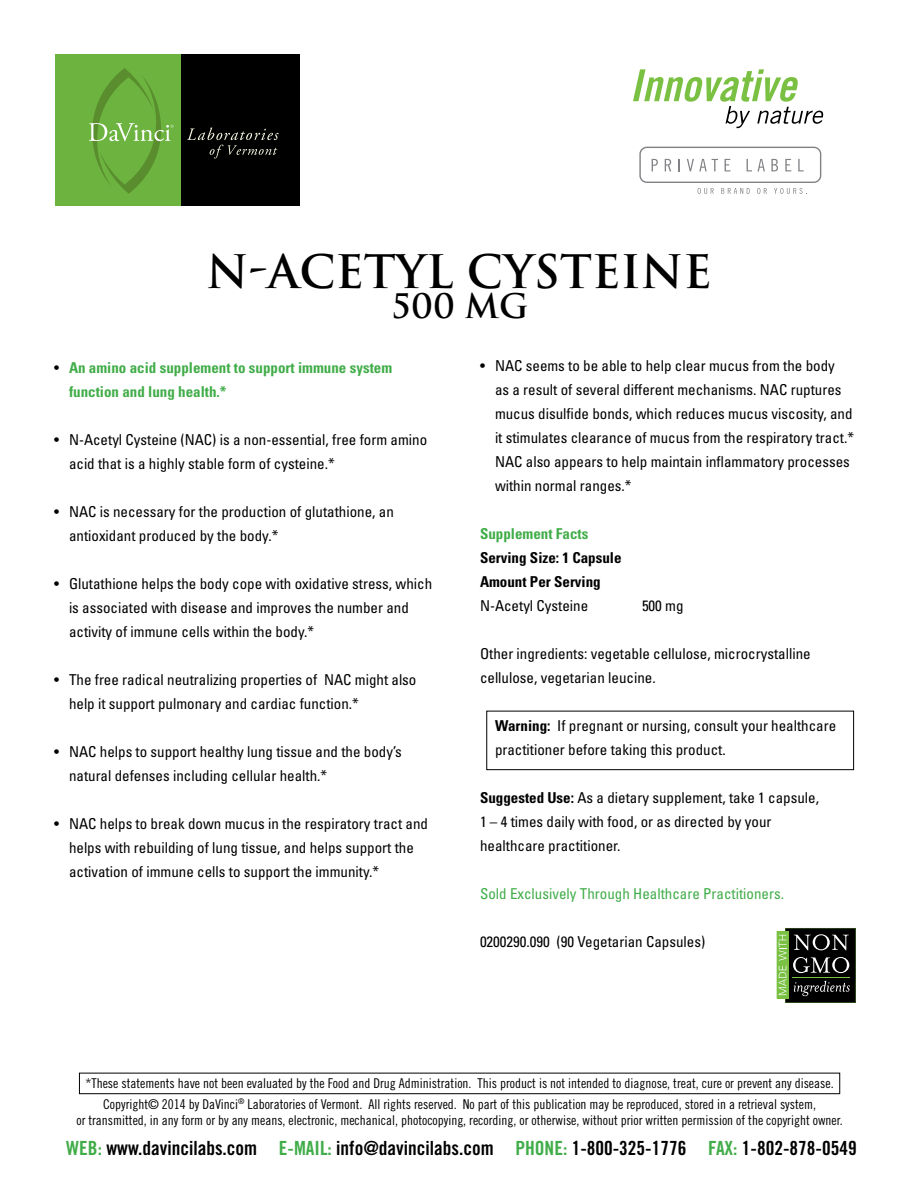
<style>
.page{position:relative;width:918px;height:1188px;background:#fff}
.page>*{position:absolute;margin:0;border:0;box-sizing:border-box;transform-origin:0 0}
.t1{font:700 45px "Trajan";color:#000}
.t2{font:700 33px "Trajan";color:#000}
.t3{font:19.5px "Trade Gothic Bold Cond Twenty";color:#000}
.t4{font:condensed 15px/24px "Univers";color:#000}
.t5{font:700 condensed 15px/24px "Univers";color:#41ad49}
.t6{font:condensed 15px "Univers";color:#41ad49}
.t7{font:700 condensed 15px/24px "Univers";color:#000}
.t8{font:13.5px/20.9px "Trade Gothic Cond Eighteen";color:#000;text-align:center}
.s1{font-weight:400;color:#000}
.s2{font-weight:700}
.s3{color:#41ad49}
</style>
<div class="page">
<div style="left:79px;top:1073px;width:761px;height:21px;border:1px solid #000"></div>
<div style="left:486px;top:711px;width:368px;height:59px;border:1px solid #000"></div>
<div style="left:639px;top:147px;width:182px;height:36px;border:1px solid #808285;border-radius:7px"></div>
<svg style="left:652px;top:159px;width:6px;height:12px"></svg>
<svg style="left:665px;top:159px;width:6px;height:12px"></svg>
<svg style="left:679px;top:159px;width:1px;height:12px"></svg>
<svg style="left:687px;top:159px;width:31px;height:12px"></svg>
<svg style="left:725px;top:159px;width:5px;height:12px"></svg>
<svg style="left:747px;top:159px;width:5px;height:12px"></svg>
<svg style="left:758px;top:159px;width:7px;height:12px"></svg>
<svg style="left:771px;top:159px;width:7px;height:12px"></svg>
<svg style="left:785px;top:159px;width:6px;height:12px"></svg>
<svg style="left:798px;top:159px;width:6px;height:12px"></svg>
<svg style="left:698px;top:188px;width:16px;height:6px"></svg>
<svg style="left:721px;top:188px;width:29px;height:6px"></svg>
<svg style="left:757px;top:188px;width:10px;height:6px"></svg>
<svg style="left:774px;top:188px;width:33px;height:6px"></svg>
<div style="left:55px;top:54px;width:126px;height:152px;background:#6cb33f"></div>
<div style="left:181px;top:54px;width:118px;height:152px;background:#000"></div>
<svg style="left:89px;top:68px;width:85px;height:126px"></svg>
<svg style="left:187px;top:128px;width:92px;height:31px"></svg>
<svg style="left:633px;top:69px;width:191px;height:59px"></svg>
<svg style="left:777px;top:928px;width:78px;height:75px;background:#323b2a"></svg>
<hr style="left:793px;top:977px;width:57px;height:1px;background:#7ac143">
<h1 class="t1" style="left:206px;top:244px;width:507px">N-ACETYL CYSTEINE</h1>
<h2 class="t2" style="left:392px;top:286px;width:138px">500 MG</h2>
<p class="t5" style="left:69px;top:355px;width:325px;text-indent:-15px"><span class="s1">•</span> An amino acid supplement to support immune system function and lung health.*</p>
<p class="t4" style="left:69px;top:427px;width:360px;text-indent:-15px">• N-Acetyl Cysteine (NAC) is a non-essential, free form amino acid that is a highly stable form of cysteine.*</p>
<p class="t4" style="left:69px;top:499px;width:326px;text-indent:-15px">• NAC is necessary for the production of glutathione, an antioxidant produced by the body.*</p>
<p class="t4" style="left:69px;top:571px;width:365px;text-indent:-15px">• Glutathione helps the body cope with oxidative stress, which is associated with disease and improves the number and activity of immune cells within the body.*</p>
<p class="t4" style="left:69px;top:667px;width:349px;text-indent:-15px">• The free radical neutralizing properties of NAC might also help it support pulmonary and cardiac function.*</p>
<p class="t4" style="left:69px;top:739px;width:334px;text-indent:-15px">• NAC helps to support healthy lung tissue and the body’s natural defenses including cellular health.*</p>
<p class="t4" style="left:69px;top:811px;width:361px;text-indent:-15px">• NAC helps to break down mucus in the respiratory tract and helps with rebuilding of lung tissue, and helps support the activation of immune cells to support the immunity.*</p>
<p class="t4" style="left:495px;top:353px;width:361px;text-indent:-15px">• NAC seems to be able to help clear mucus from the body<br>as a result of several different mechanisms. NAC ruptures mucus disulfide bonds, which reduces mucus viscosity, and it stimulates clearance of mucus from the respiratory tract.* NAC also appears to help maintain inflammatory processes within normal ranges.*</p>
<p class="t5" style="left:480px;top:521px;width:110px">Supplement Facts</p>
<p class="t7" style="left:480px;top:545px;width:143px">Serving Size: 1 Capsule<br>Amount Per Serving</p>
<p class="t4" style="left:480px;top:593px;width:110px">N-Acetyl Cysteine</p>
<p class="t4" style="left:642px;top:593px;width:43px">500 mg</p>
<p class="t4" style="left:480px;top:641px;width:332px">Other ingredients: vegetable cellulose, microcrystalline cellulose, vegetarian leucine.</p>
<p class="t4" style="left:495px;top:713px;width:343px"><span class="s2">Warning:</span> If pregnant or nursing, consult your healthcare practitioner before taking this product.</p>
<p class="t4" style="left:480px;top:785px;width:341px"><span class="s2">Suggested Use:</span> As a dietary supplement, take 1 capsule,<br>1 – 4 times daily with food, or as directed by your healthcare practitioner.</p>
<p class="t6" style="left:480px;top:884px;width:306px">Sold Exclusively Through Healthcare Practitioners.</p>
<p class="t4" style="left:480px;top:929px;width:227px">0200290.090 (90 Vegetarian Capsules)</p>
<p class="t8" style="left:86px;top:1072px;width:750px">*These statements have not been evaluated by the Food and Drug Administration. This product is not intended to diagnose, treat, cure or prevent any disease.<br>Copyright© 2014 by DaVinci<sup>®</sup> Laboratories of Vermont. All rights reserved. No part of this publication may be reproduced, stored in a retrieval system,</p>
<p class="t8" style="left:76px;top:1110px;width:768px">or transmitted, in any form or by any means, electronic, mechanical, photocopying, recording, or otherwise, without prior written permission of the copyright owner.</p>
<h3 class="t3" style="left:66px;top:1136px;width:792px"><span class="s3">WEB:</span> www.davincilabs.com <span class="s3">E-MAIL:</span> info@davincilabs.com <span class="s3">PHONE:</span> 1-800-325-1776 <span class="s3">FAX:</span> 1-802-878-0549</h3>
</div>
